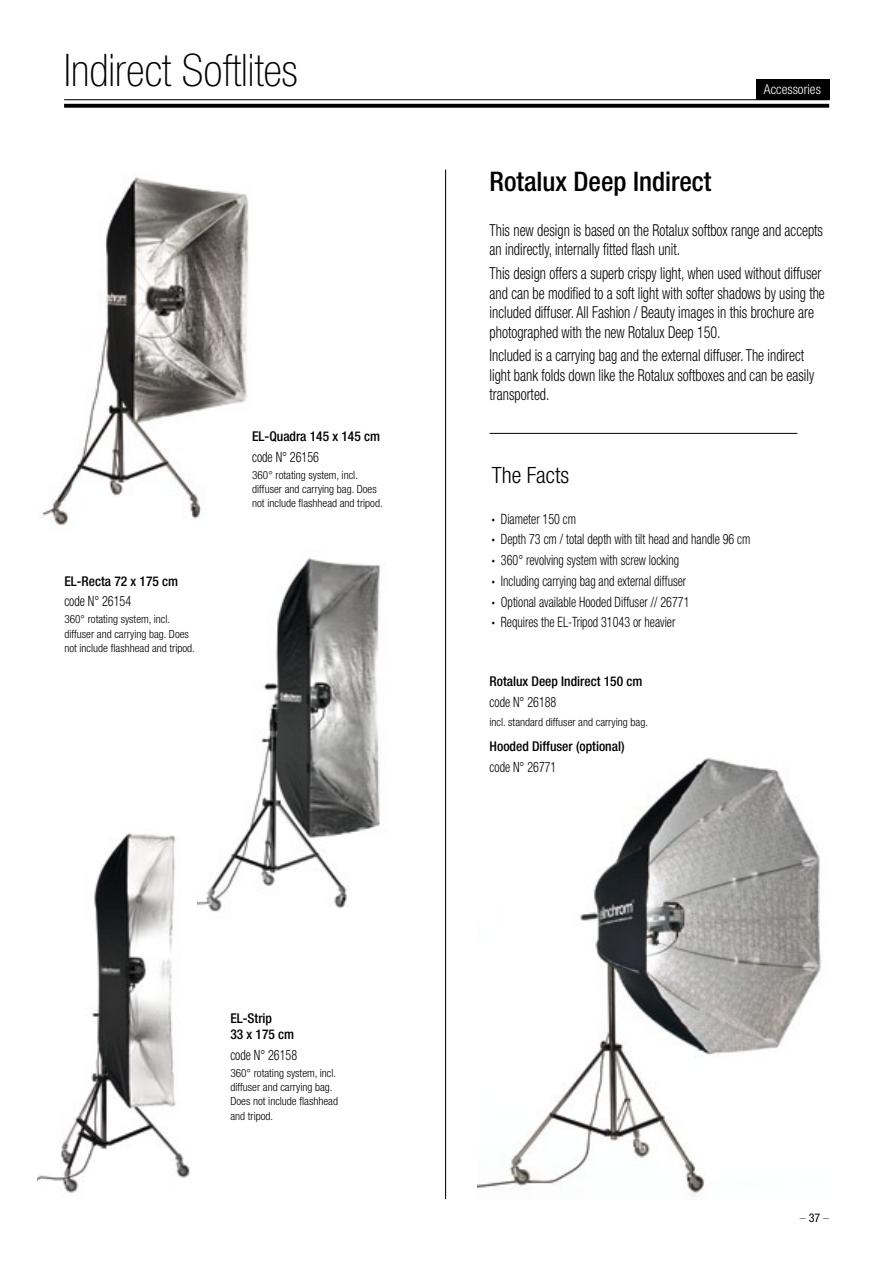
<style>
.page{position:relative;width:893px;height:1263px;background:#fff}
.page>*{position:absolute;margin:0;border:0;box-sizing:border-box;transform-origin:0 0}
.t1{font:100 condensed 45px "Helvetica Neue";color:#000}
.t2{font:500 condensed 27px "Helvetica Neue";color:#000}
.t3{font:300 condensed 22.5px "Helvetica Neue";color:#000}
.t4{font:300 condensed 16.5px/19.5px "Helvetica Neue";color:#000;scale:.85 1}
.t5{font:300 condensed 14.25px/20.7px "Helvetica Neue";color:#000;scale:.85 1}
.t6{font:500 condensed 13.5px/16.5px "Helvetica Neue";color:#000}
.t7{font:300 condensed 13.5px "Helvetica Neue";color:#fff}
.t8{font:100 condensed 12px "Helvetica Neue";color:#000}
.t9{font:300 condensed 11.25px/14.2px "Helvetica Neue";color:#000}
.s1{font-weight:900;font-stretch:expanded}
.s2{font-weight:400}
</style>
<div class="page">
<img style="left:478px;top:758px;width:343px;height:438px">
<img style="left:42px;top:177px;width:207px;height:348px">
<img style="left:38px;top:833px;width:152px;height:360px">
<img style="left:197px;top:557px;width:183px;height:355px">
<hr style="left:64px;top:99px;width:765px;height:1px;background:#000">
<svg style="left:64px;top:104px;width:765px;height:4px;background:#131313"></svg>
<div style="left:756px;top:79px;width:73px;height:20px;background:#000"></div>
<hr style="left:490px;top:433px;width:307px;height:1px;background:#000">
<hr style="left:445px;top:170px;width:1px;height:1029px;background:#000">
<h1 class="t1" style="left:64px;top:45px;width:235px">Indirect Softlites</h1>
<p class="t6" style="left:64px;top:572px;width:115px">EL-Recta 72 x 175 cm</p>
<p class="t5" style="left:64px;top:591px;width:80px">code N° 26154</p>
<p class="t9" style="left:64px;top:612px;width:132px">360° rotating system, incl. diffuser and carrying bag. Does not include flashhead and tripod.</p>
<p class="t6" style="left:252px;top:428px;width:129px">EL-Quadra 145 x 145 cm</p>
<p class="t5" style="left:252px;top:446px;width:80px">code N° 26156</p>
<p class="t9" style="left:252px;top:468px;width:132px">360° rotating system, incl. diffuser and carrying bag. Does not include flashhead and tripod.</p>
<p class="t6" style="left:230px;top:1009px;width:65px">EL-Strip<br>33 x 175 cm</p>
<p class="t5" style="left:230px;top:1044px;width:80px">code N° 26158</p>
<p class="t9" style="left:230px;top:1066px;width:109px">360° rotating system, incl. diffuser and carrying bag.<br>Does not include flashhead and tripod.</p>
<h2 class="t2" style="left:490px;top:165px;width:223px">Rotalux Deep Indirect</h2>
<p class="t7" style="left:764px;top:82px;width:58px">Accessories</p>
<p class="t4" style="left:490px;top:220px;width:394px">This new design is based on the Rotalux softbox range and accepts an indirectly, internally fitted flash unit.</p>
<p class="t4" style="left:490px;top:263px;width:396px">This design offers a superb crispy light, when used without diffuser and can be modified to a soft light with softer shadows by using the included diffuser. All Fashion / Beauty images in this brochure are photographed with the new Rotalux Deep 150.</p>
<p class="t4" style="left:490px;top:346px;width:383px">Included is a carrying bag and the external diffuser. The indirect light bank folds down like the Rotalux softboxes and can be easily transported.</p>
<h3 class="t3" style="left:492px;top:462px;width:79px">The Facts</h3>
<p class="t5" style="left:492px;top:508px;width:306px"><span class="s1">·</span> Diameter 150 cm<br><span class="s1">·</span> Depth 73 cm / total depth with tilt head and handle 96 cm <span class="s1">·</span> 360° revolving system with screw locking<br><span class="s1">·</span> Including carrying bag and external diffuser<br><span class="s1">·</span> Optional available Hooded Diffuser // 26771<br><span class="s1">·</span> Requires the EL-Tripod 31043 or heavier</p>
<p class="t6" style="left:490px;top:672px;width:154px">Rotalux Deep Indirect 150 cm</p>
<p class="t5" style="left:490px;top:691px;width:80px">code N° 26188</p>
<p class="t9" style="left:490px;top:714px;width:160px">incl. standard diffuser and carrying bag.</p>
<p class="t6" style="left:490px;top:738px;width:136px">Hooded Diffuser (optional)</p>
<p class="t5" style="left:490px;top:756px;width:80px">code N° 26771</p>
<p class="t8" style="left:800px;top:1211px;width:31px">– <span class="s2">37</span> –</p>
</div>
